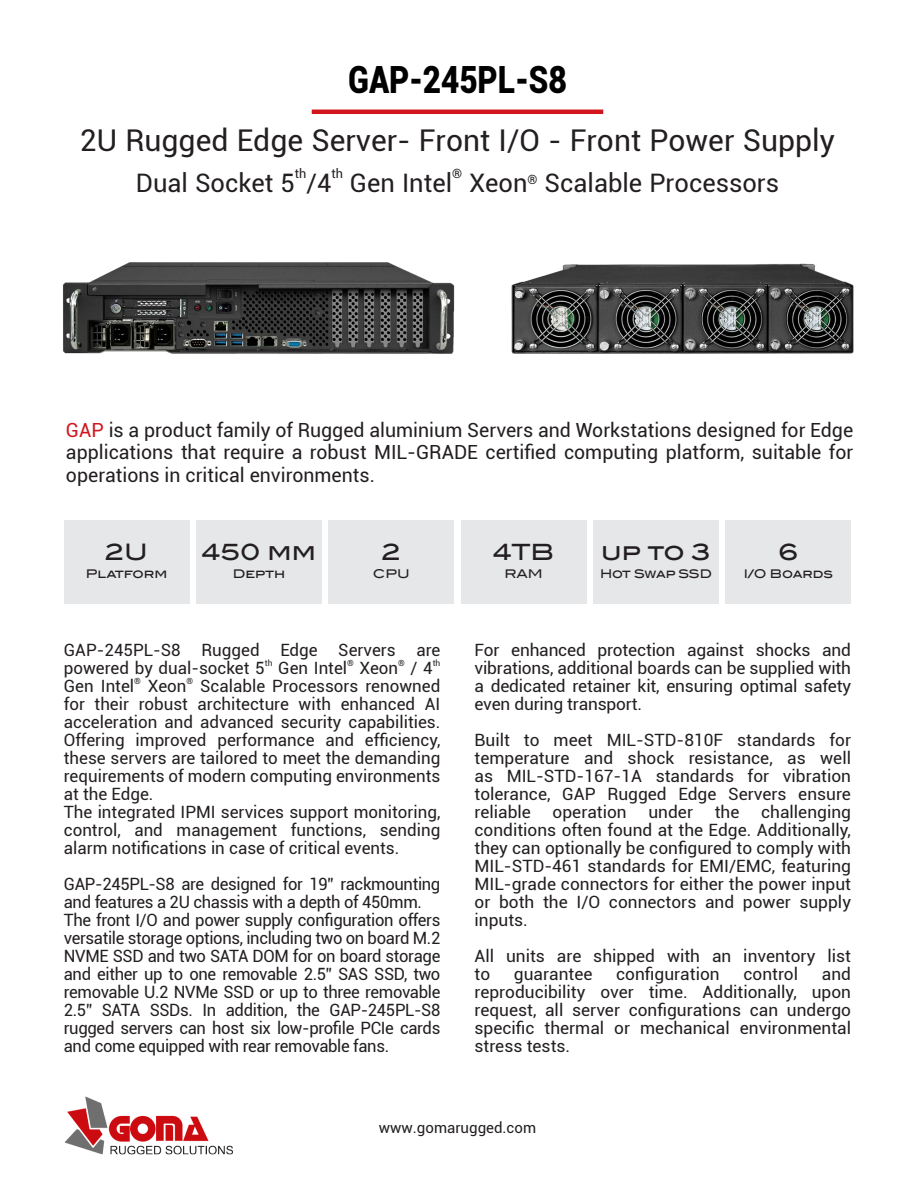
<style>
.page{position:relative;width:915px;height:1191px;background:#fff}
.page>*{position:absolute;margin:0;border:0;box-sizing:border-box;transform-origin:0 0}
.t1{font:900 37.5px "Roboto";color:#000;scale:.84 1}
.Normale{font:30px "Roboto";color:#231f20}
.Normale-2{font:25.5px "Roboto";color:#231f20}
.t2{font:500 22.5px "Blair ITC";color:#231f20}
.t3{font:19.5px/22.5px "Roboto";color:#231f20;text-align:justify}
.t4{font:16.95px/18px "Roboto";color:#231f20;text-align:justify}
.t5{font:16.95px/18px "Roboto";letter-spacing:-.02em;color:#231f20}
.Normale-3{font:15px "Roboto";color:#231f20}
.Normale-4{font:12.75px "Roboto";color:#231f20}
.t6{font:500 12px "Blair ITC";letter-spacing:-.01em;color:#231f20}
.t7{font:500 12px "Blair ITC";letter-spacing:-.03em;color:#231f20;scale:.96 1}
.s1{color:#d1161e}
</style>
<div class="page">
<div style="left:64px;top:520px;width:125px;height:83px;background:#e6e7e9"></div>
<div style="left:196px;top:520px;width:125px;height:83px;background:#e6e7e9"></div>
<div style="left:328px;top:520px;width:126px;height:83px;background:#e6e7e9"></div>
<div style="left:461px;top:520px;width:125px;height:83px;background:#e6e7e9"></div>
<div style="left:593px;top:520px;width:125px;height:83px;background:#e6e7e9"></div>
<div style="left:725px;top:520px;width:125px;height:83px;background:#e6e7e9"></div>
<div style="left:311px;top:109px;width:292px;height:5px;background:#d1161e"></div>
<img style="left:64px;top:1096px;width:169px;height:59px">
<img style="left:63px;top:262px;width:392px;height:92px">
<img style="left:511px;top:263px;width:343px;height:91px">
<p class="t1" style="left:348px;top:53px;width:261px">GAP-245PL-S8</p>
<p class="Normale" style="left:80px;top:120px;width:756px">2U Rugged Edge Server- Front I/O - Front Power Supply</p>
<p class="Normale-2" style="left:136px;top:165px;width:160px">Dual Socket 5</p>
<p class="Normale-4" style="left:295px;top:165px;width:13px">th</p>
<p class="Normale-4" style="left:331px;top:165px;width:13px">th</p>
<p class="Normale-2" style="left:350px;top:165px;width:104px">Gen Intel</p>
<p class="Normale-4" style="left:452px;top:165px;width:11px">®</p>
<p class="Normale-2" style="left:469px;top:165px;width:311px">Xeon<sup>®</sup> Scalable Processors</p>
<p class="Normale-2" style="left:306px;top:165px;width:26px">/4</p>
<p class="t3" style="left:66px;top:418px;width:788px"><span class="s1">GAP</span> is a product family of Rugged aluminium Servers and Workstations designed for Edge applications that require a robust MIL-GRADE certified computing platform, suitable for operations in critical environments.</p>
<p class="t2" style="left:105px;top:538px;width:44px">2U</p>
<p class="t6" style="left:86px;top:566px;width:83px">Platform</p>
<p class="t2" style="left:202px;top:538px;width:115px">450 mm</p>
<p class="t6" style="left:232px;top:566px;width:54px">Depth</p>
<p class="t2" style="left:382px;top:538px;width:20px">2</p>
<p class="t6" style="left:373px;top:566px;width:38px">CPU</p>
<p class="t2" style="left:493px;top:538px;width:62px">4TB</p>
<p class="t6" style="left:504px;top:566px;width:40px">RAM</p>
<p class="t2" style="left:601px;top:538px;width:111px">up to 3</p>
<p class="t7" style="left:600px;top:566px;width:118px">Hot Swap SSD</p>
<p class="t2" style="left:777px;top:538px;width:22px">6</p>
<p class="t6" style="left:743px;top:566px;width:91px">I/O Boards</p>
<p class="t4" style="left:64px;top:640px;width:378px">GAP-245PL-S8 Rugged Edge Servers are powered by dual-socket 5<sup>th</sup> Gen Intel<sup>®</sup> Xeon<sup>®</sup> / 4<sup>th </sup>Gen Intel<sup>®</sup> Xeon<sup>®</sup> Scalable Processors renowned for their robust architecture with enhanced AI acceleration and advanced security capabilities.<br>Offering improved performance and efficiency, these servers are tailored to meet the demanding requirements of modern computing environments at the Edge.</p>
<p class="t4" style="left:64px;top:802px;width:378px">The integrated IPMI services support monitoring, control, and management functions, sending alarm notifications in case of critical events.</p>
<p class="t5" style="left:64px;top:874px;width:378px">GAP-245PL-S8 are designed for 19” rackmounting and features a 2U chassis with a depth of 450mm.</p>
<p class="t4" style="left:64px;top:910px;width:378px">The front I/O and power supply configuration offers versatile storage options, including two on board M.2<br>NVME SSD and two SATA DOM for on board storage and either up to one removable 2.5” SAS SSD, two removable U.2 NVMe SSD or up to three removable 2.5” SATA SSDs. In addition, the GAP-245PL-S8 rugged servers can host six low-profile PCIe cards and come equipped with rear removable fans.</p>
<p class="t4" style="left:474px;top:640px;width:378px">For enhanced protection against shocks and vibrations, additional boards can be supplied with a dedicated retainer kit, ensuring optimal safety even during transport.</p>
<p class="t4" style="left:474px;top:730px;width:378px">Built to meet MIL-STD-810F standards for temperature and shock resistance, as well as MIL-STD-167-1A standards for vibration tolerance, GAP Rugged Edge Servers ensure reliable</p>
<p class="t4" style="left:474px;top:802px;width:378px;text-indent:286px">challenging conditions often found at the Edge. Additionally, they can optionally be configured to comply with MIL-STD-461 standards for EMI/EMC, featuring MIL-grade connectors for either the power input or both the I/O connectors and power supply inputs.</p>
<p class="t4" style="left:474px;top:946px;width:378px">All units are shipped with an inventory list to</p>
<p class="t4" style="left:552px;top:802px;width:76px">operation</p>
<p class="t4" style="left:648px;top:802px;width:46px">under</p>
<p class="t4" style="left:714px;top:802px;width:26px">the</p>
<p class="t4" style="left:514px;top:964px;width:80px">guarantee</p>
<p class="t4" style="left:616px;top:964px;width:105px">configuration</p>
<p class="t4" style="left:743px;top:964px;width:56px">control</p>
<p class="t4" style="left:474px;top:964px;width:378px;text-indent:347px">and reproducibility over time. Additionally, upon request, all server configurations can undergo specific thermal or mechanical environmental stress tests.</p>
<p class="Normale-3" style="left:378px;top:1117px;width:159px">www.gomarugged.com</p>
</div>
